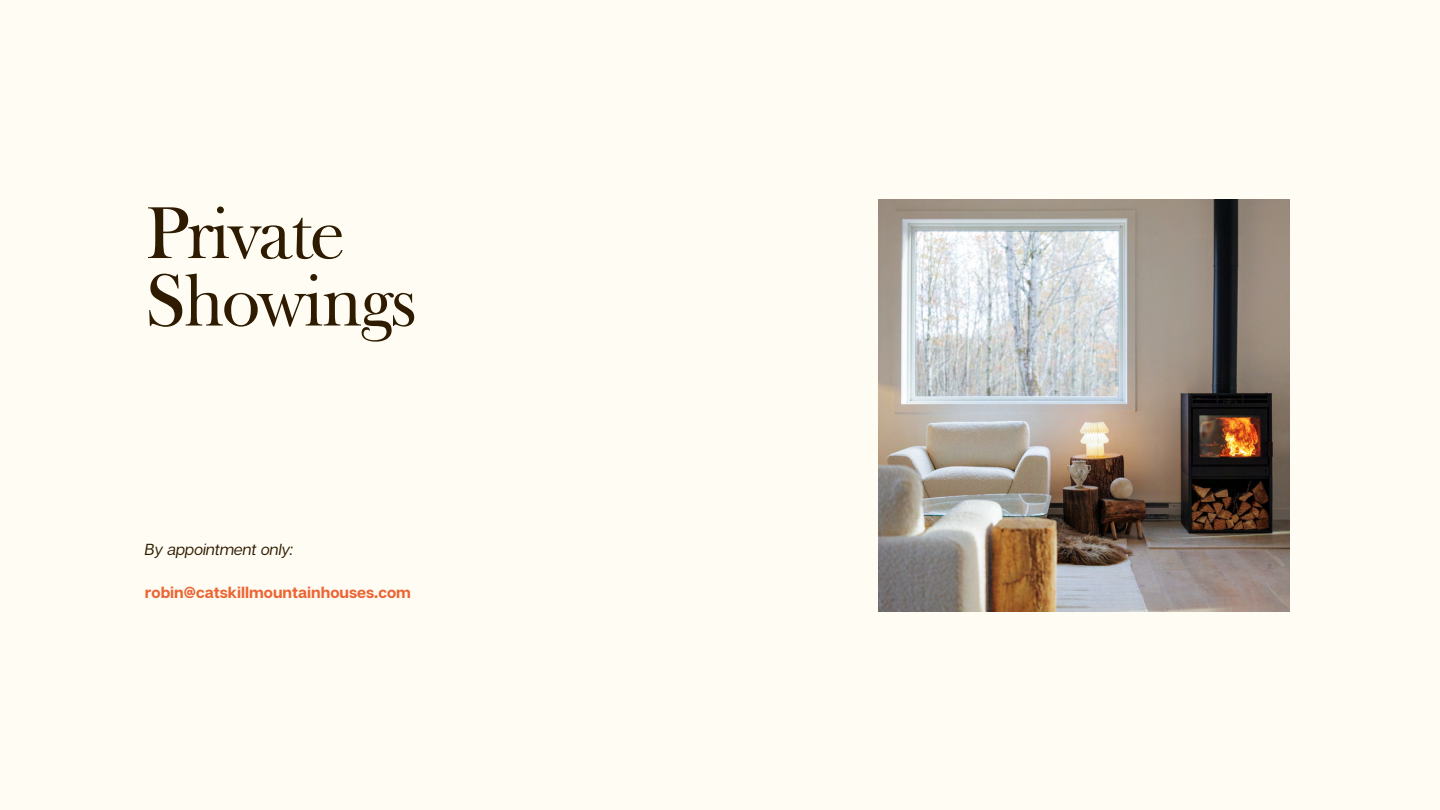
<style>
.page{position:relative;width:1440px;height:810px;background:#fffcf3}
.page>*{position:absolute;margin:0;border:0;box-sizing:border-box;transform-origin:0 0}
.t1{font:75px/67.5px "Frys Baskerville BT";letter-spacing:-.04em;color:#2e1b00}
.t2{font:700 16px "Articulat CF";color:#ec6433}
.t3{font:italic 16px "Articulat CF";color:#2e1b00}
</style>
<div class="page">
<img style="left:879px;top:199px;width:411px;height:412px">
<h2 class="t1" style="left:145px;top:197px;width:275px">Private<br>Showings</h2>
<p class="t3" style="left:145px;top:539px;width:150px">By appointment only:</p>
<p class="t2" style="left:145px;top:583px;width:268px">robin@catskillmountainhouses.com</p>
</div>
